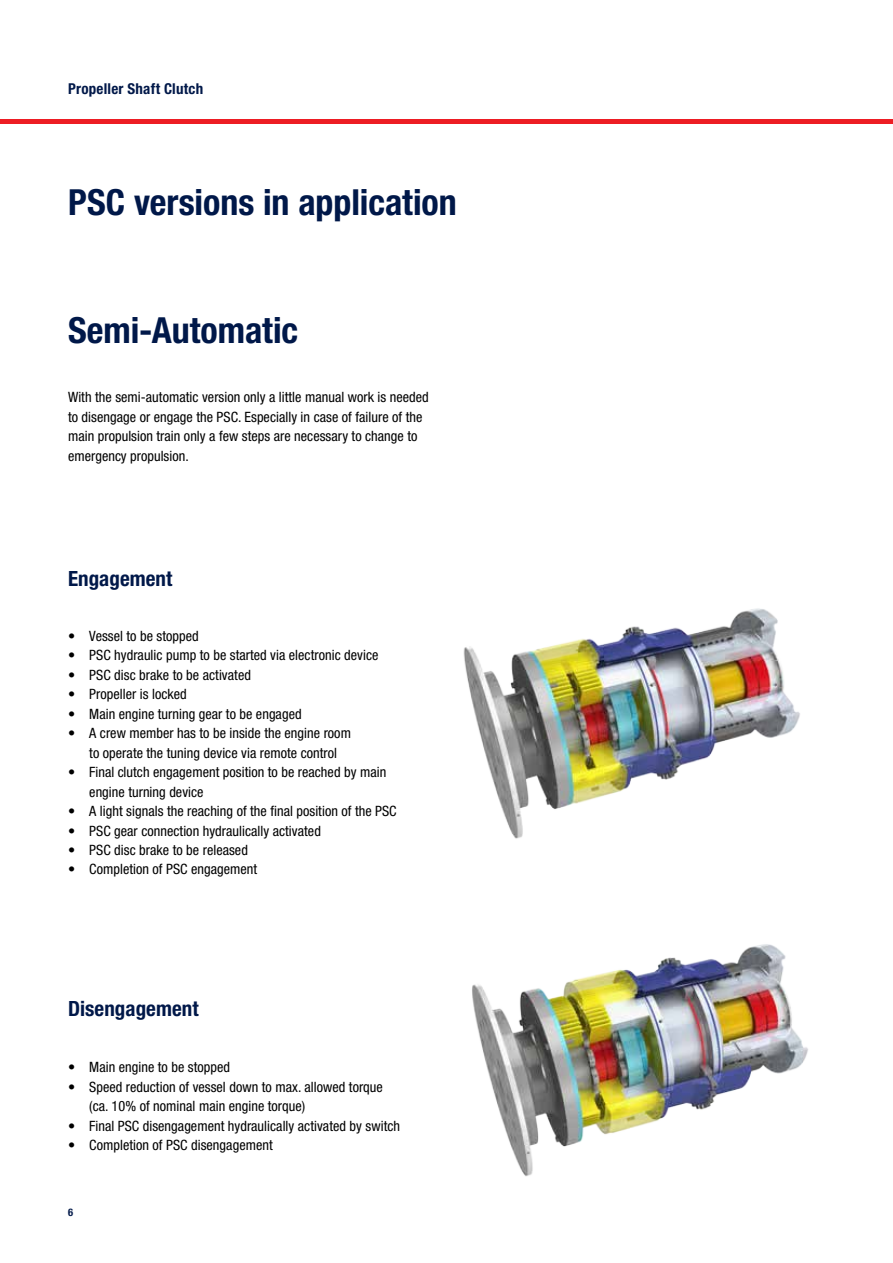
<style>
.page{position:relative;width:893px;height:1263px;background:#fff}
.page>*{position:absolute;margin:0;border:0;box-sizing:border-box;transform-origin:0 0}
.t1{font:700 condensed 36px "Helvetica Neue LT";color:#001849}
.t2{font:700 condensed 21px "Helvetica Neue LT";letter-spacing:.005em;color:#001849}
.t3{font:700 condensed 15px "Helvetica Neue LT";letter-spacing:.015em;color:#001849}
.t4{font:condensed 14.25px/19.5px "Helvetica Neue LT";letter-spacing:.005em;color:#000}
.t5{font:700 condensed 10.5px "Helvetica Neue LT";color:#001849}
</style>
<div class="page">
<img style="left:463px;top:608px;width:337px;height:231px">
<img style="left:472px;top:944px;width:336px;height:233px">
<hr style="left:0;top:119px;width:893px;height:4px;background:#ed1d24">
<p class="t3" style="left:68px;top:79px;width:137px">Propeller Shaft Clutch</p>
<h1 class="t1" style="left:68px;top:180px;width:390px">PSC versions in application</h1>
<h1 class="t1" style="left:68px;top:308px;width:232px">Semi-Automatic</h1>
<p class="t4" style="left:68px;top:388px;width:362px">With the semi-automatic version only a little manual work is needed to disengage or engage the PSC. Especially in case of failure of the main propulsion train only a few steps are necessary to change to emergency propulsion.</p>
<h2 class="t2" style="left:68px;top:566px;width:106px">Engagement</h2>
<p class="t4" style="left:68px;top:626px;width:132px">• Vessel to be stopped</p>
<p class="t4" style="left:68px;top:645px;width:312px">• PSC hydraulic pump to be started via electronic device</p>
<p class="t4" style="left:68px;top:665px;width:184px">• PSC disc brake to be activated</p>
<p class="t4" style="left:68px;top:684px;width:120px">• Propeller is locked</p>
<p class="t4" style="left:68px;top:704px;width:235px">• Main engine turning gear to be engaged</p>
<p class="t4" style="left:68px;top:723px;width:284px;text-align:center">• A crew member has to be inside the engine room to operate the tuning device via remote control</p>
<p class="t4" style="left:89px;top:762px;width:298px;text-indent:-21px">• Final clutch engagement position to be reached by main engine turning device</p>
<p class="t4" style="left:68px;top:801px;width:330px">• A light signals the reaching of the final position of the PSC</p>
<p class="t4" style="left:68px;top:821px;width:254px">• PSC gear connection hydraulically activated</p>
<p class="t4" style="left:68px;top:840px;width:181px">• PSC disc brake to be released</p>
<p class="t4" style="left:68px;top:860px;width:191px">• Completion of PSC engagement</p>
<h2 class="t2" style="left:68px;top:996px;width:132px">Disengagement</h2>
<p class="t4" style="left:68px;top:1057px;width:164px">• Main engine to be stopped</p>
<p class="t4" style="left:89px;top:1077px;width:295px;text-indent:-21px">• Speed reduction of vessel down to max. allowed torque (ca. 10% of nominal main engine torque)</p>
<p class="t4" style="left:68px;top:1116px;width:334px">• Final PSC disengagement hydraulically activated by switch</p>
<p class="t4" style="left:68px;top:1135px;width:206px">• Completion of PSC disengagement</p>
<p class="t5" style="left:68px;top:1206px;width:7px">6</p>
</div>
